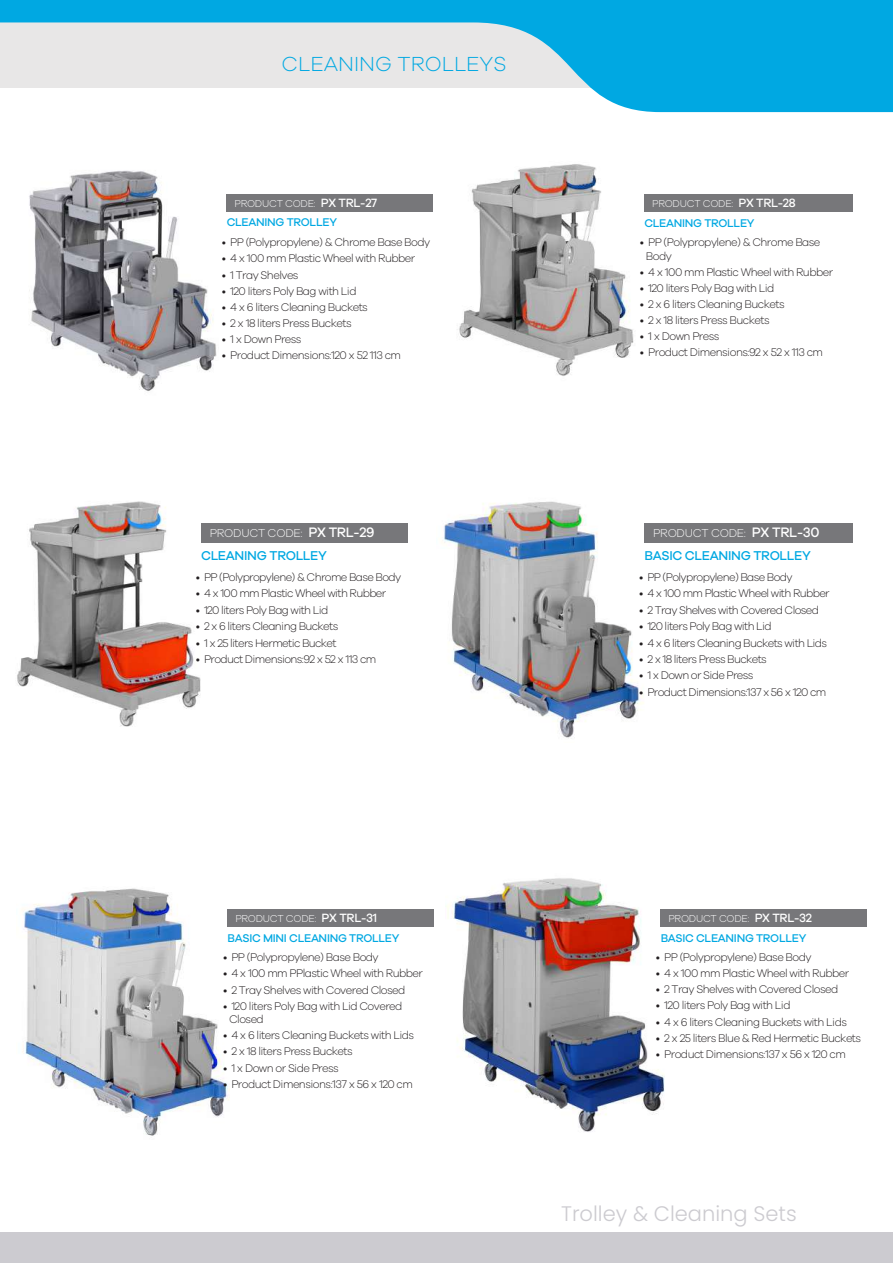
<style>
.page{position:relative;width:893px;height:1263px;background:#fff}
.page>*{position:absolute;margin:0;border:0;box-sizing:border-box;transform-origin:0 0}
.t1{font:300 21px "Poppins";color:#cccbd0}
.t2{font:300 21px "Galano Grotesque";color:#00a8e2}
.t3{font:500 13.2px "Galano Grotesque";letter-spacing:-.025em;color:#00a8e2}
.t4{font:300 11.85px "Galano Grotesque";letter-spacing:-.025em;color:#fff}
.t5{font:300 11.55px "Galano Grotesque";letter-spacing:-.055em;color:#221e20}
.t6{font:500 11.55px "Galano Grotesque";letter-spacing:-.025em;color:#00a8e2}
.t7{font:300 11.4px/13.8px "Galano Grotesque";letter-spacing:-.05em;color:#221e20}
.t8{font:300 10.35px "Galano Grotesque";letter-spacing:-.025em;color:#fff}
.s1{font-weight:500;font-size:12.45px}
.s2{font-weight:500;font-size:14.1px}
</style>
<div class="page">
<img style="left:446px;top:878px;width:219px;height:254px">
<img style="left:22px;top:888px;width:207px;height:248px">
<img style="left:17px;top:501px;width:184px;height:226px">
<div style="left:0;top:1233px;width:893px;height:30px;background:#cccbd0"></div>
<svg style="left:0;top:0;width:893px;height:112px;background:#73c9e7"></svg>
<img style="left:18px;top:90px;width:201px;height:301px">
<div style="left:227px;top:194px;width:206px;height:17px;background:#77777a"></div>
<div style="left:644px;top:194px;width:209px;height:17px;background:#77777a"></div>
<img style="left:457px;top:164px;width:177px;height:212px">
<img style="left:444px;top:501px;width:200px;height:237px">
<div style="left:201px;top:523px;width:206px;height:20px;background:#77777a"></div>
<div style="left:644px;top:523px;width:209px;height:20px;background:#77777a"></div>
<div style="left:228px;top:909px;width:206px;height:18px;background:#77777a"></div>
<div style="left:661px;top:909px;width:206px;height:18px;background:#77777a"></div>
<h1 class="t2" style="left:282px;top:52px;width:226px">CLEANING TROLLEYS</h1>
<p class="t8" style="left:234px;top:197px;width:144px">PRODUCT CODE: <span class="s1">PX TRL-27</span></p>
<p class="t8" style="left:652px;top:197px;width:145px">PRODUCT CODE: <span class="s1">PX TRL-28</span></p>
<p class="t6" style="left:227px;top:216px;width:112px">CLEANING TROLLEY</p>
<p class="t7" style="left:222px;top:235px;width:210px">• PP (Polypropylene) &amp; Chrome Base Body</p>
<p class="t7" style="left:222px;top:251px;width:195px">• 4 x 100 mm Plastic Wheel with Rubber</p>
<p class="t7" style="left:222px;top:267px;width:78px">• 1 Tray Shelves</p>
<p class="t7" style="left:222px;top:283px;width:136px">• 120 liters Poly Bag with Lid</p>
<p class="t7" style="left:222px;top:299px;width:148px">• 4 x 6 liters Cleaning Buckets</p>
<p class="t7" style="left:222px;top:316px;width:131px">• 2 x 18 liters Press Buckets</p>
<p class="t7" style="left:222px;top:332px;width:81px">• 1 x Down Press</p>
<p class="t7" style="left:222px;top:348px;width:181px">• Product Dimensions:120 x 52 113 cm</p>
<p class="t6" style="left:644px;top:216px;width:112px">CLEANING TROLLEY</p>
<p class="t7" style="left:646px;top:235px;width:176px;text-indent:-6px">• PP (Polypropylene) &amp; Chrome Base<br>Body</p>
<p class="t7" style="left:640px;top:265px;width:195px">• 4 x 100 mm Plastic Wheel with Rubber</p>
<p class="t7" style="left:640px;top:281px;width:136px">• 120 liters Poly Bag with Lid</p>
<p class="t7" style="left:640px;top:297px;width:146px">• 2 x 6 liters Cleaning Buckets</p>
<p class="t7" style="left:640px;top:313px;width:131px">• 2 x 18 liters Press Buckets</p>
<p class="t7" style="left:640px;top:329px;width:81px">• 1 x Down Press</p>
<p class="t7" style="left:640px;top:345px;width:185px">• Product Dimensions:92 x 52 x 113 cm</p>
<p class="t4" style="left:210px;top:526px;width:166px">PRODUCT CODE: <span class="s2">PX TRL-29</span></p>
<p class="t4" style="left:653px;top:526px;width:168px">PRODUCT CODE: <span class="s2">PX TRL-30</span></p>
<p class="t3" style="left:201px;top:548px;width:128px">CLEANING TROLLEY</p>
<p class="t5" style="left:196px;top:570px;width:207px">• PP (Polypropylene) &amp; Chrome Base Body</p>
<p class="t5" style="left:196px;top:587px;width:192px">• 4 x 100 mm Plastic Wheel with Rubber</p>
<p class="t5" style="left:196px;top:603px;width:134px">• 120 liters Poly Bag with Lid</p>
<p class="t5" style="left:196px;top:619px;width:144px">• 2 x 6 liters Cleaning Buckets</p>
<p class="t5" style="left:196px;top:636px;width:142px">• 1 x 25 liters Hermetic Bucket</p>
<p class="t5" style="left:196px;top:652px;width:182px">• Product Dimensions:92 x 52 x 113 cm</p>
<p class="t3" style="left:644px;top:548px;width:168px">BASIC CLEANING TROLLEY</p>
<p class="t5" style="left:639px;top:570px;width:155px">• PP (Polypropylene) Base Body</p>
<p class="t5" style="left:639px;top:587px;width:192px">• 4 x 100 mm Plastic Wheel with Rubber</p>
<p class="t5" style="left:639px;top:603px;width:181px">• 2 Tray Shelves with Covered Closed</p>
<p class="t5" style="left:639px;top:619px;width:134px">• 120 liters Poly Bag with Lid</p>
<p class="t5" style="left:639px;top:636px;width:190px">• 4 x 6 liters Cleaning Buckets with Lids</p>
<p class="t5" style="left:639px;top:652px;width:129px">• 2 x 18 liters Press Buckets</p>
<p class="t5" style="left:639px;top:669px;width:116px">• 1 x Down or Side Press</p>
<p class="t5" style="left:639px;top:685px;width:189px">• Product Dimensions:137 x 56 x 120 cm</p>
<p class="t8" style="left:235px;top:912px;width:143px">PRODUCT CODE: <span class="s1">PX TRL-31</span></p>
<p class="t6" style="left:228px;top:931px;width:173px">BASIC MINI CLEANING TROLLEY</p>
<p class="t7" style="left:223px;top:950px;width:157px">• PP (Polypropylene) Base Body</p>
<p class="t7" style="left:223px;top:966px;width:201px">• 4 x 100 mm PPlastic Wheel with Rubber</p>
<p class="t7" style="left:223px;top:982px;width:184px">• 2 Tray Shelves with Covered Closed</p>
<p class="t7" style="left:229px;top:998px;width:175px;text-indent:-6px">• 120 liters Poly Bag with Lid Covered<br>Closed</p>
<p class="t7" style="left:223px;top:1028px;width:193px">• 4 x 6 liters Cleaning Buckets with Lids</p>
<p class="t7" style="left:223px;top:1044px;width:131px">• 2 x 18 liters Press Buckets</p>
<p class="t7" style="left:223px;top:1060px;width:117px">• 1 x Down or Side Press</p>
<p class="t7" style="left:223px;top:1076px;width:191px">• Product Dimensions:137 x 56 x 120 cm</p>
<p class="t8" style="left:668px;top:912px;width:145px">PRODUCT CODE: <span class="s1">PX TRL-32</span></p>
<p class="t6" style="left:661px;top:931px;width:147px">BASIC CLEANING TROLLEY</p>
<p class="t7" style="left:656px;top:950px;width:157px">• PP (Polypropylene) Base Body</p>
<p class="t7" style="left:656px;top:966px;width:195px">• 4 x 100 mm Plastic Wheel with Rubber</p>
<p class="t7" style="left:656px;top:982px;width:184px">• 2 Tray Shelves with Covered Closed</p>
<p class="t7" style="left:656px;top:998px;width:136px">• 120 liters Poly Bag with Lid</p>
<p class="t7" style="left:656px;top:1014px;width:193px">• 4 x 6 liters Cleaning Buckets with Lids</p>
<p class="t7" style="left:656px;top:1030px;width:207px">• 2 x 25 liters Blue &amp; Red Hermetic Buckets</p>
<p class="t7" style="left:656px;top:1046px;width:191px">• Product Dimensions:137 x 56 x 120 cm</p>
<h1 class="t1" style="left:561px;top:1201px;width:237px">Trolley &amp; Cleaning Sets</h1>
</div>
